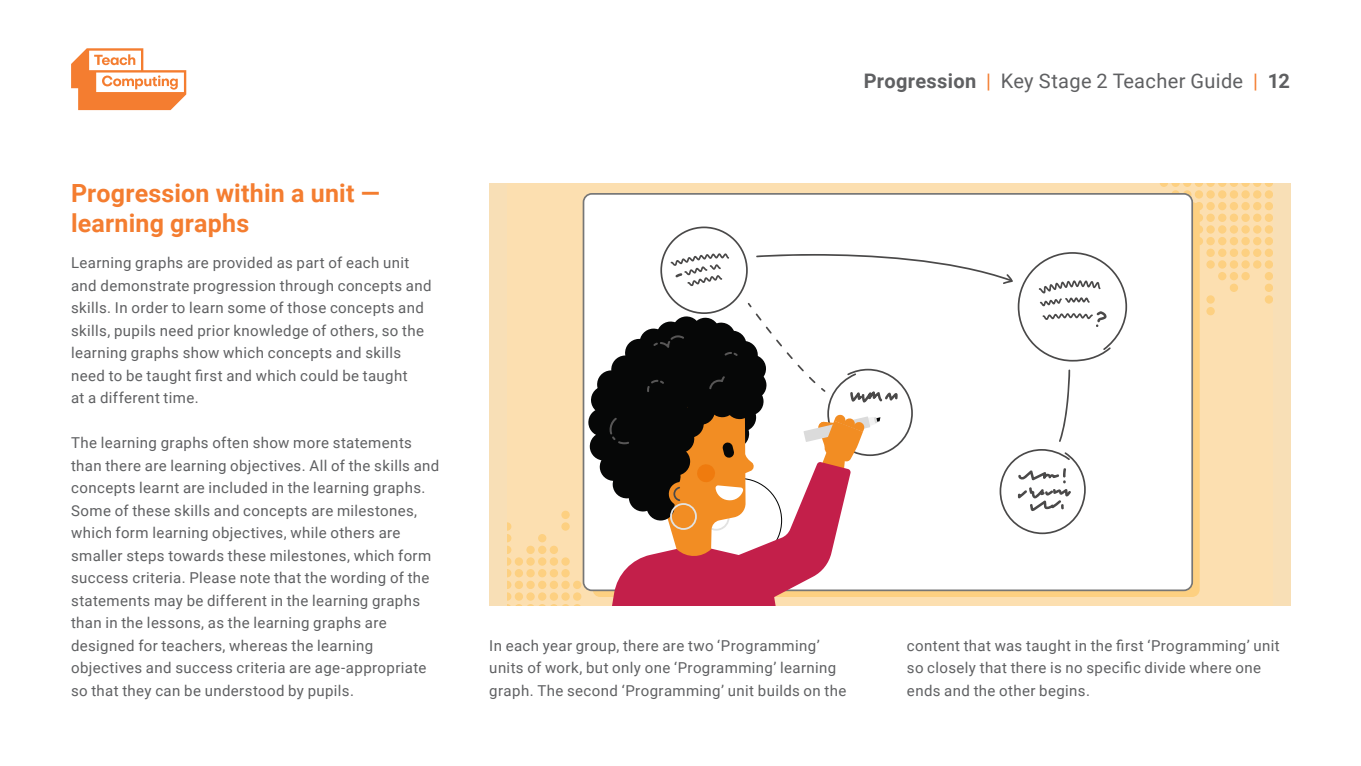
<style>
.page{position:relative;width:1361px;height:766px;background:#fff}
.page>*{position:absolute;margin:0;border:0;box-sizing:border-box;transform-origin:0 0}
.t1{font:700 25px/30px "Roboto";letter-spacing:.01em;color:#f47d30}
.t2{font:20px "Roboto";letter-spacing:.015em;color:#5f6062}
.t3{font:15px/22.5px "Roboto";letter-spacing:.025em;color:#5f6062}
.s1{font-weight:700}
.s2{color:#f47d30}
</style>
<div class="page">
<svg style="left:71px;top:48px;width:115px;height:62px"></svg>
<div style="left:489px;top:183px;width:801px;height:422px;background:#f8dfb6"></div>
<div style="left:507px;top:183px;width:765px;height:422px;background:#fcdfb0"></div>
<div style="left:1171px;top:190px;width:8px;height:8px;background:#fdd081;border-radius:50%"></div>
<div style="left:1183px;top:190px;width:8px;height:8px;background:#fdd081;border-radius:50%"></div>
<div style="left:1194px;top:190px;width:9px;height:8px;background:#fdd081;border-radius:50%"></div>
<div style="left:1194px;top:202px;width:9px;height:8px;background:#fdd081;border-radius:50%"></div>
<div style="left:1206px;top:190px;width:8px;height:8px;background:#fdd081;border-radius:50%"></div>
<div style="left:1206px;top:202px;width:8px;height:8px;background:#fdd081;border-radius:50%"></div>
<div style="left:1218px;top:190px;width:8px;height:8px;background:#fdd081;border-radius:50%"></div>
<div style="left:1218px;top:202px;width:8px;height:8px;background:#fdd081;border-radius:50%"></div>
<div style="left:1229px;top:190px;width:9px;height:8px;background:#fdd081;border-radius:50%"></div>
<div style="left:1229px;top:202px;width:9px;height:8px;background:#fdd081;border-radius:50%"></div>
<svg style="left:1160px;top:183px;width:112px;height:4px"></svg>
<div style="left:1241px;top:190px;width:8px;height:8px;background:#fdd081;border-radius:50%"></div>
<div style="left:1241px;top:202px;width:8px;height:8px;background:#fdd081;border-radius:50%"></div>
<div style="left:1253px;top:190px;width:8px;height:8px;background:#fdd081;border-radius:50%"></div>
<div style="left:1253px;top:202px;width:8px;height:8px;background:#fdd081;border-radius:50%"></div>
<div style="left:1264px;top:190px;width:8px;height:8px;background:#fdd081;border-radius:50%"></div>
<div style="left:1264px;top:202px;width:8px;height:8px;background:#fdd081;border-radius:50%"></div>
<div style="left:1194px;top:213px;width:9px;height:9px;background:#fdd081;border-radius:50%"></div>
<div style="left:1194px;top:225px;width:9px;height:8px;background:#fdd081;border-radius:50%"></div>
<div style="left:1206px;top:213px;width:8px;height:9px;background:#fdd081;border-radius:50%"></div>
<div style="left:1206px;top:225px;width:8px;height:8px;background:#fdd081;border-radius:50%"></div>
<div style="left:1218px;top:213px;width:8px;height:9px;background:#fdd081;border-radius:50%"></div>
<div style="left:1218px;top:225px;width:8px;height:8px;background:#fdd081;border-radius:50%"></div>
<div style="left:1229px;top:213px;width:9px;height:9px;background:#fdd081;border-radius:50%"></div>
<div style="left:1229px;top:225px;width:9px;height:8px;background:#fdd081;border-radius:50%"></div>
<div style="left:1194px;top:237px;width:9px;height:8px;background:#fdd081;border-radius:50%"></div>
<div style="left:1206px;top:237px;width:8px;height:8px;background:#fdd081;border-radius:50%"></div>
<div style="left:1206px;top:248px;width:8px;height:9px;background:#fdd081;border-radius:50%"></div>
<div style="left:1218px;top:237px;width:8px;height:8px;background:#fdd081;border-radius:50%"></div>
<div style="left:1218px;top:248px;width:8px;height:9px;background:#fdd081;border-radius:50%"></div>
<div style="left:1229px;top:237px;width:9px;height:8px;background:#fdd081;border-radius:50%"></div>
<div style="left:1229px;top:248px;width:9px;height:9px;background:#fdd081;border-radius:50%"></div>
<div style="left:1206px;top:260px;width:8px;height:8px;background:#fdd081;border-radius:50%"></div>
<div style="left:1206px;top:295px;width:8px;height:8px;background:#fdd081;border-radius:50%"></div>
<div style="left:1206px;top:307px;width:8px;height:8px;background:#fdd081;border-radius:50%"></div>
<div style="left:1218px;top:260px;width:8px;height:8px;background:#fdd081;border-radius:50%"></div>
<div style="left:1218px;top:272px;width:8px;height:8px;background:#fdd081;border-radius:50%"></div>
<div style="left:1229px;top:260px;width:9px;height:8px;background:#fdd081;border-radius:50%"></div>
<div style="left:1229px;top:272px;width:9px;height:8px;background:#fdd081;border-radius:50%"></div>
<div style="left:1229px;top:283px;width:9px;height:9px;background:#fdd081;border-radius:50%"></div>
<div style="left:1241px;top:213px;width:8px;height:9px;background:#fdd081;border-radius:50%"></div>
<div style="left:1241px;top:225px;width:8px;height:8px;background:#fdd081;border-radius:50%"></div>
<div style="left:1253px;top:213px;width:8px;height:9px;background:#fdd081;border-radius:50%"></div>
<div style="left:1253px;top:225px;width:8px;height:8px;background:#fdd081;border-radius:50%"></div>
<div style="left:1264px;top:213px;width:8px;height:9px;background:#fdd081;border-radius:50%"></div>
<div style="left:1264px;top:225px;width:8px;height:8px;background:#fdd081;border-radius:50%"></div>
<div style="left:1241px;top:237px;width:8px;height:8px;background:#fdd081;border-radius:50%"></div>
<div style="left:1241px;top:248px;width:8px;height:9px;background:#fdd081;border-radius:50%"></div>
<div style="left:1253px;top:237px;width:8px;height:8px;background:#fdd081;border-radius:50%"></div>
<div style="left:1253px;top:248px;width:8px;height:9px;background:#fdd081;border-radius:50%"></div>
<div style="left:1264px;top:237px;width:8px;height:8px;background:#fdd081;border-radius:50%"></div>
<div style="left:1264px;top:248px;width:8px;height:9px;background:#fdd081;border-radius:50%"></div>
<div style="left:1241px;top:260px;width:8px;height:8px;background:#fdd081;border-radius:50%"></div>
<div style="left:1241px;top:272px;width:8px;height:8px;background:#fdd081;border-radius:50%"></div>
<div style="left:1253px;top:260px;width:8px;height:8px;background:#fdd081;border-radius:50%"></div>
<div style="left:1264px;top:260px;width:8px;height:8px;background:#fdd081;border-radius:50%"></div>
<div style="left:1264px;top:272px;width:8px;height:8px;background:#fdd081;border-radius:50%"></div>
<div style="left:1264px;top:283px;width:8px;height:9px;background:#fdd081;border-radius:50%"></div>
<div style="left:1264px;top:295px;width:8px;height:8px;background:#fdd081;border-radius:50%"></div>
<div style="left:561px;top:510px;width:9px;height:9px;background:#fdd081;border-radius:50%"></div>
<svg style="left:507px;top:522px;width:74px;height:83px"></svg>
<svg style="left:582px;top:193px;width:611px;height:398px;fill:#fff"></svg>
<svg style="left:587px;top:226px;width:540px;height:379px"></svg>
<h1 class="t1" style="left:71px;top:177px;width:310px">Progression within a unit — learning graphs</h1>
<p class="t3" style="left:71px;top:251px;width:362px">Learning graphs are provided as part of each unit and demonstrate progression through concepts and skills. In order to learn some of those concepts and skills, pupils need prior knowledge of others, so the learning graphs show which concepts and skills need to be taught first and which could be taught<br>at a different time.</p>
<p class="t3" style="left:71px;top:431px;width:370px">The learning graphs often show more statements than there are learning objectives. All of the skills and concepts learnt are included in the learning graphs.<br>Some of these skills and concepts are milestones, which form learning objectives, while others are smaller steps towards these milestones, which form success criteria. Please note that the wording of the statements may be different in the learning graphs than in the lessons, as the learning graphs are designed for teachers, whereas the learning objectives and success criteria are age-appropriate so that they can be understood by pupils.</p>
<h2 class="t2" style="left:864px;top:67px;width:428px"><span class="s1">Progression</span> <span class="s2">|</span> Key Stage 2 Teacher Guide <span class="s2">|</span> <span class="s1">12</span></h2>
<p class="t3" style="left:489px;top:633px;width:358px">In each year group, there are two ‘Programming’ units of work, but only one ‘Programming’ learning graph. The second ‘Programming’ unit builds on the</p>
<p class="t3" style="left:907px;top:633px;width:374px">content that was taught in the first ‘Programming’ unit so closely that there is no specific divide where one ends and the other begins.</p>
</div>
